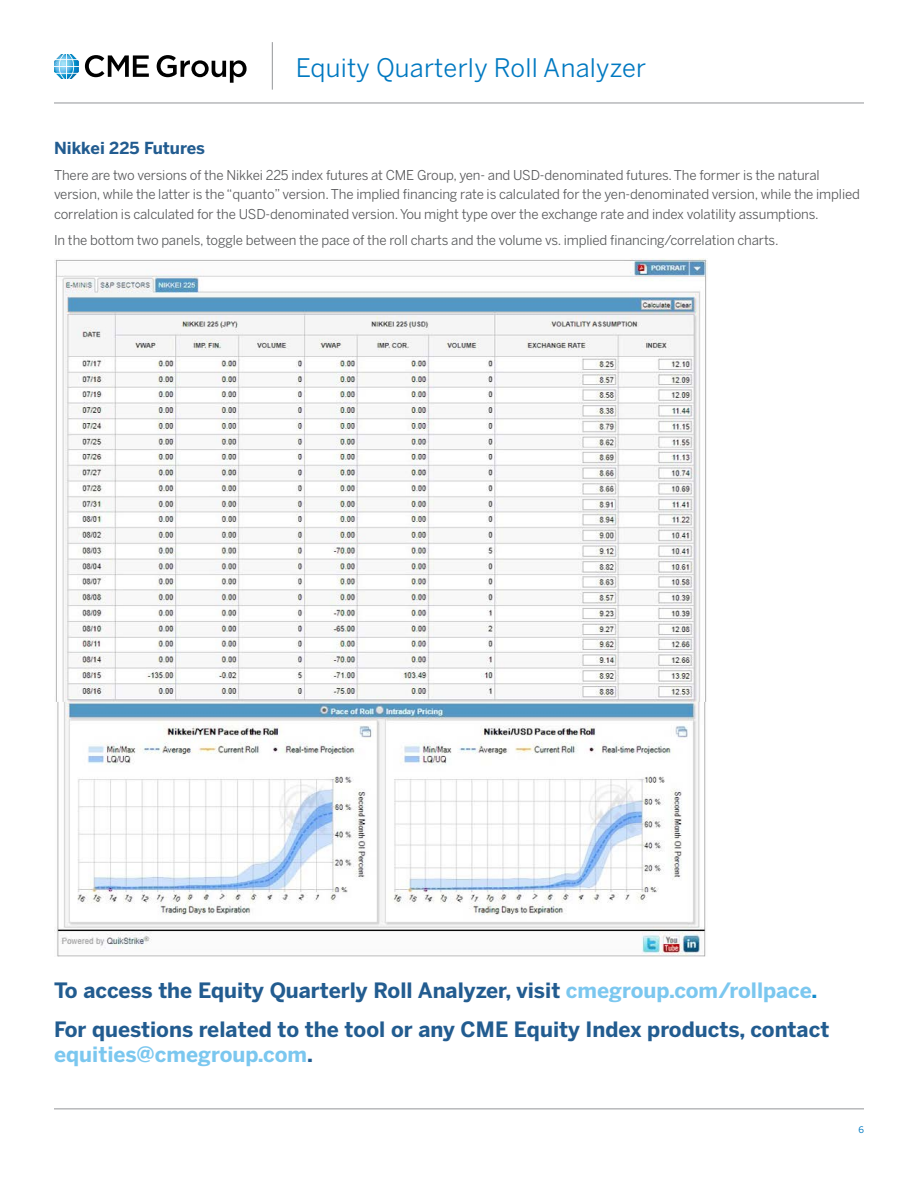
<style>
.page{position:relative;width:918px;height:1188px;background:#fff}
.page>*{position:absolute;margin:0;border:0;box-sizing:border-box;transform-origin:0 0}
.t1{font:25.35px "Benton Sans";letter-spacing:.01em;color:#0079c1}
.t2{font:700 21px/38.7px "Benton Sans";color:#225c90}
.t3{font:700 21px "Benton Sans";color:#7bc7ef}
.t4{font:700 16.5px "Benton Sans";color:#225c90}
.t5{font:13.5px/19.5px "Benton Sans";letter-spacing:-.01em;color:#58595b}
.t6{font:9px "Benton Sans";color:#0079c1}
.s1{color:#7bc7ef}
.s2{color:#128acb}
.s3{color:#225c90}
</style>
<div class="page">
<svg style="left:85px;top:55px;width:64px;height:22px"></svg>
<svg style="left:157px;top:55px;width:90px;height:28px"></svg>
<img style="left:54px;top:54px;width:25px;height:25px">
<hr style="left:272px;top:42px;width:1px;height:48px;background:#939598">
<hr style="left:54px;top:103px;width:810px;height:1px;background:#939598">
<hr style="left:54px;top:1108px;width:810px;height:1px;background:#939598">
<img style="left:54px;top:258px;width:653px;height:698px">
<h1 class="t1" style="left:296px;top:53px;width:352px">Equity Quarterly Roll Analyzer</h1>
<p class="t4" style="left:54px;top:138px;width:152px">Nikkei 225 Futures</p>
<p class="t5" style="left:54px;top:165px;width:807px">There are two versions of the Nikkei 225 index futures at CME Group, yen- and USD-denominated futures. The former is the natural version, while the latter is the “quanto” version. The implied financing rate is calculated for the yen-denominated version, while the implied correlation is calculated for the USD-denominated version. You might type over the exchange rate and index volatility assumptions.</p>
<p class="t5" style="left:54px;top:230px;width:726px">In the bottom two panels, toggle between the pace of the roll charts and the volume vs. implied financing/correlation charts.</p>
<h2 class="t2" style="left:54px;top:971px;width:777px">To access the Equity Quarterly Roll Analyzer, visit <span class="s1">cmegroup.com/rollpace</span><span class="s2">.<br></span>For questions related to the tool or any CME Equity Index products, contact</h2>
<h2 class="t3" style="left:54px;top:1042px;width:261px">equities@cmegroup.com<span class="s3">.</span></h2>
<p class="t6" style="left:858px;top:1124px;width:7px">6</p>
</div>
